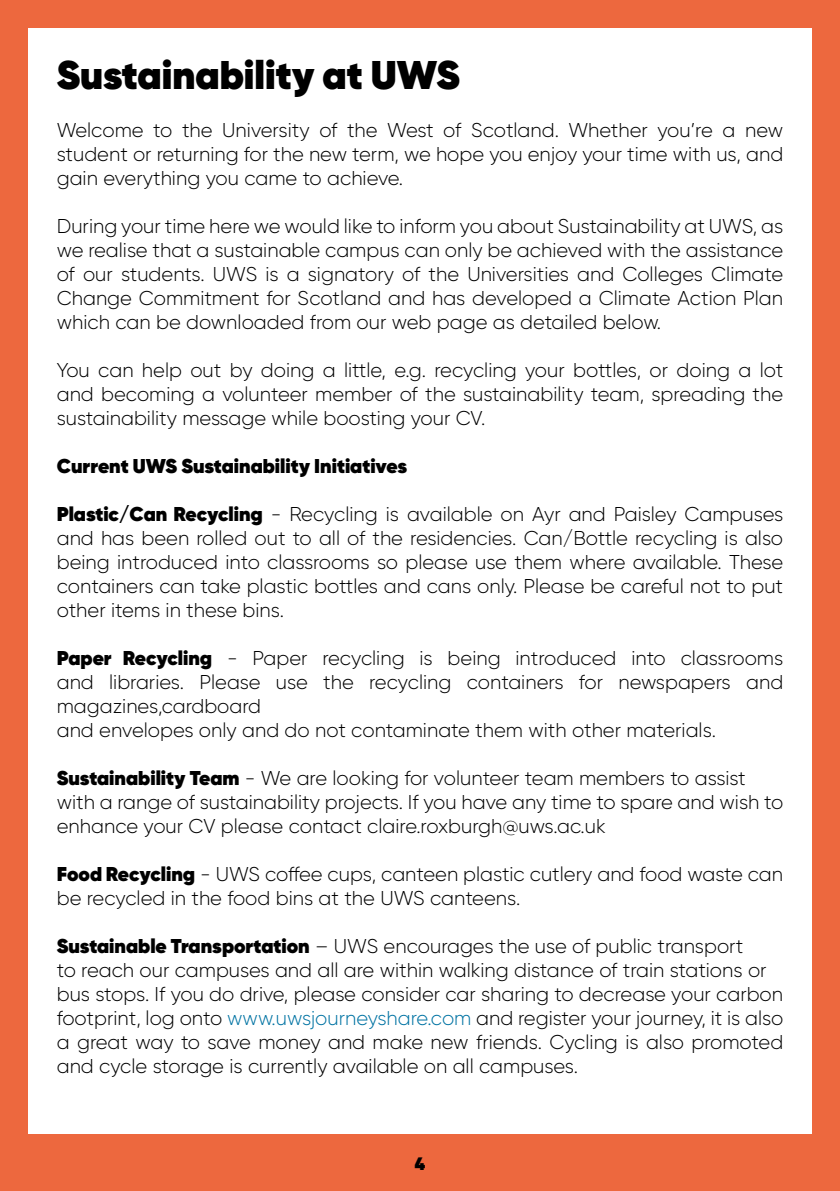
<style>
.page{position:relative;width:840px;height:1191px;background:#fff}
.page>*{position:absolute;margin:0;border:0;box-sizing:border-box;transform-origin:0 0}
.t1{font:800 40px "Gilroy";color:#000}
.body{font:300 20px/24px "Gilroy";color:#000;text-align:justify}
.body-2{font:800 20px "Gilroy";color:#000}
.t2{font:800 18px "Gilroy";color:#000}
.s1{font-weight:800}
.s2{color:#0073a3}
</style>
<div class="page">
<div style="left:0;top:0;width:839px;height:1191px;background:#ed683e"></div>
<div style="left:28px;top:28px;width:783px;height:1106px;background:#fff"></div>
<p class="t1" style="left:57px;top:49px;width:404px">Sustainability at UWS</p>
<p class="body" style="left:57px;top:117px;width:727px">Welcome to the University of the West of Scotland. Whether you’re a new student or returning for the new term, we hope you enjoy your time with us, and gain everything you came to achieve.</p>
<p class="body" style="left:57px;top:213px;width:727px">During your time here we would like to inform you about Sustainability at UWS, as we realise that a sustainable campus can only be achieved with the assistance of our students. UWS is a signatory of the Universities and Colleges Climate Change Commitment for Scotland and has developed a Climate Action Plan which can be downloaded from our web page as detailed below.</p>
<p class="body" style="left:57px;top:357px;width:727px">You can help out by doing a little, e.g. recycling your bottles, or doing a lot and becoming a volunteer member of the sustainability team, spreading the sustainability message while boosting your CV.</p>
<p class="body-2" style="left:57px;top:453px;width:351px">Current UWS Sustainability Initiatives</p>
<p class="body" style="left:57px;top:501px;width:727px"><span class="s1">Plastic/Can Recycling</span> - Recycling is available on Ayr and Paisley Campuses and has been rolled out to all of the residencies. Can/Bottle recycling is also being introduced into classrooms so please use them where available. These containers can take plastic bottles and cans only. Please be careful not to put other items in these bins.</p>
<p class="body" style="left:57px;top:645px;width:727px"><span class="s1">Paper Recycling</span> - Paper recycling is being introduced into classrooms and libraries. Please use the recycling containers for newspapers and magazines,cardboard</p>
<p class="body" style="left:57px;top:717px;width:660px">and envelopes only and do not contaminate them with other materials.</p>
<p class="body" style="left:57px;top:765px;width:690px"><span class="s1">Sustainability Team</span> - We are looking for volunteer team members to assist</p>
<p class="body" style="left:57px;top:789px;width:727px">with a range of sustainability projects. If you have any time to spare and wish to</p>
<p class="body" style="left:57px;top:813px;width:550px">enhance your CV please contact claire.roxburgh@uws.ac.uk</p>
<p class="body" style="left:57px;top:861px;width:727px"><span class="s1">Food Recycling</span> - UWS coffee cups, canteen plastic cutlery and food waste can</p>
<p class="body" style="left:57px;top:885px;width:465px">be recycled in the food bins at the UWS canteens.</p>
<p class="body" style="left:57px;top:933px;width:687px"><span class="s1">Sustainable Transportation</span> – UWS encourages the use of public transport</p>
<p class="body" style="left:57px;top:957px;width:711px">to reach our campuses and all are within walking distance of train stations or</p>
<p class="body" style="left:57px;top:981px;width:727px">bus stops. If you do drive, please consider car sharing to decrease your carbon</p>
<p class="body" style="left:57px;top:1005px;width:727px">footprint, log onto <span class="s2">www.uwsjourneyshare.com</span> and register your journey, it is also</p>
<p class="body" style="left:57px;top:1029px;width:727px">a great way to save money and make new friends. Cycling is also promoted and cycle storage is currently available on all campuses.</p>
<p class="t2" style="left:414px;top:1152px;width:12px">4</p>
</div>
